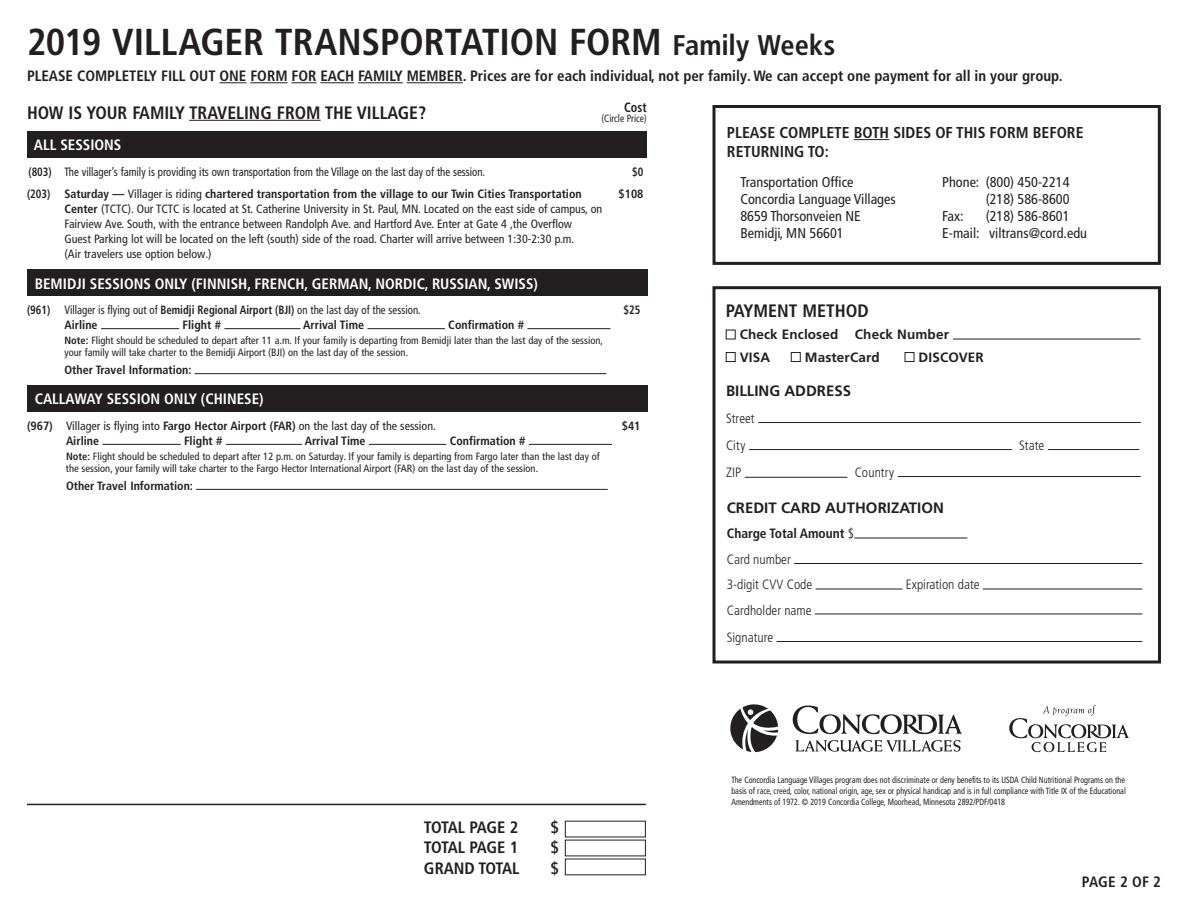
<style>
.page{position:relative;width:1188px;height:918px;background:#fff}
.page>*{position:absolute;margin:0;border:0;box-sizing:border-box;transform-origin:0 0}
.t1{font:700 condensed 37.5px "Frutiger LT Pro";letter-spacing:-.005em;color:#231f20}
.t2{font:700 condensed 18px "Frutiger LT Pro";color:#231f20}
.t3{font:700 condensed 16.5px "Frutiger LT Pro";letter-spacing:-.035em;color:#231f20}
.t4{font:700 condensed 16.5px "Frutiger LT Pro";color:#231f20}
.t5{font:700 condensed 15.75px "Frutiger LT Pro";color:#231f20}
.t6{font:700 condensed 15px "Frutiger LT Pro";color:#231f20}
.t7{font:700 condensed 15px "Frutiger LT Pro";color:#fff}
.t8{font:700 15px "Frutiger LT Pro";color:#231f20}
.t9{font:condensed 14.25px "Frutiger LT Pro";color:#231f20}
.t10{font:300 condensed 13.5px/27px "Frutiger LT Pro";color:#231f20}
.t11{font:700 13.5px/22.5px "Frutiger LT Pro";letter-spacing:.01em;color:#231f20}
.t12{font:700 condensed 13.5px "Frutiger LT Pro";color:#231f20}
.t13{font:700 condensed 13.5px "Frutiger LT Pro";color:#231f20;scale:.9 1}
.t14{font:condensed 12px/15px "Frutiger LT Pro";color:#231f20}
.t15{font:condensed 12px "Frutiger LT Pro";color:#231f20;scale:.9 1}
.t16{font:700 condensed 12px "Frutiger LT Pro";color:#231f20}
.t17{font:700 condensed 12px "Frutiger LT Pro";color:#231f20;scale:.9 1}
.t18{font:condensed 10.5px "Frutiger LT Pro";color:#231f20}
.t19{font:condensed 10.5px "Frutiger LT Pro";color:#231f20;scale:.9 1}
.t20{font:condensed 9px/10.8px "Frutiger LT Pro";color:#231f20;text-align:justify;scale:.9 1}
.s1{font-size:28.5px}
.s2{font-weight:700}
.s3{font-weight:400}
.s4{font-weight:300}
</style>
<div class="page">
<div style="left:712px;top:286px;width:449px;height:378px;border:3px solid #231f20"></div>
<hr style="left:953px;top:339px;width:188px;height:1px;background:#231f20">
<div style="left:726px;top:352px;width:10px;height:10px;border:1px solid #231f20"></div>
<div style="left:791px;top:352px;width:10px;height:10px;border:1px solid #231f20"></div>
<div style="left:905px;top:352px;width:9px;height:10px;border:1px solid #231f20"></div>
<hr style="left:758px;top:422px;width:383px;height:1px;background:#231f20">
<hr style="left:749px;top:449px;width:263px;height:1px;background:#231f20">
<hr style="left:1048px;top:449px;width:91px;height:1px;background:#231f20">
<hr style="left:745px;top:477px;width:102px;height:1px;background:#231f20">
<hr style="left:898px;top:476px;width:243px;height:1px;background:#231f20">
<hr style="left:854px;top:538px;width:113px;height:1px;background:#231f20">
<hr style="left:794px;top:563px;width:348px;height:1px;background:#231f20">
<hr style="left:816px;top:589px;width:87px;height:1px;background:#231f20">
<hr style="left:983px;top:589px;width:159px;height:1px;background:#231f20">
<hr style="left:815px;top:614px;width:327px;height:1px;background:#231f20">
<hr style="left:777px;top:641px;width:365px;height:1px;background:#231f20">
<svg style="left:793px;top:706px;width:169px;height:28px"></svg>
<svg style="left:730px;top:704px;width:48px;height:48px"></svg>
<svg style="left:795px;top:740px;width:166px;height:12px"></svg>
<svg style="left:1009px;top:705px;width:120px;height:47px"></svg>
<div style="left:27px;top:131px;width:619px;height:27px;background:#231f20"></div>
<div style="left:27px;top:270px;width:621px;height:26px;background:#231f20"></div>
<hr style="left:101px;top:328px;width:78px;height:1px;background:#231f20">
<hr style="left:224px;top:328px;width:76px;height:1px;background:#231f20">
<hr style="left:367px;top:328px;width:78px;height:1px;background:#231f20">
<hr style="left:527px;top:328px;width:83px;height:1px;background:#231f20">
<hr style="left:195px;top:373px;width:411px;height:1px;background:#231f20">
<div style="left:27px;top:385px;width:621px;height:27px;background:#231f20"></div>
<hr style="left:103px;top:444px;width:78px;height:1px;background:#231f20">
<hr style="left:226px;top:444px;width:76px;height:1px;background:#231f20">
<hr style="left:369px;top:444px;width:77px;height:1px;background:#231f20">
<hr style="left:529px;top:444px;width:83px;height:1px;background:#231f20">
<hr style="left:196px;top:489px;width:412px;height:1px;background:#231f20">
<hr style="left:189px;top:120px;width:132px;height:1px;background:#231f20">
<hr style="left:27px;top:804px;width:619px;height:1px;background:#231f20">
<hr style="left:854px;top:139px;width:35px;height:1px;background:#231f20">
<div style="left:712px;top:105px;width:449px;height:160px;border:3px solid #231f20"></div>
<svg style="left:220px;top:82px;width:26px;height:1px"></svg>
<hr style="left:250px;top:82px;width:38px;height:1px;background:#231f20">
<svg style="left:291px;top:82px;width:25px;height:1px"></svg>
<hr style="left:320px;top:82px;width:34px;height:1px;background:#231f20">
<hr style="left:358px;top:82px;width:45px;height:1px;background:#231f20">
<hr style="left:407px;top:82px;width:56px;height:1px;background:#231f20">
<p class="t1" style="left:27px;top:20px;width:810px">2019 VILLAGER TRANSPORTATION FORM <span class="s1">Family Weeks</span></p>
<p class="t6" style="left:27px;top:67px;width:1037px">PLEASE COMPLETELY FILL OUT ONE FORM FOR EACH FAMILY MEMBER. Prices are for each individual, not per family. We can accept one payment for all in your group.</p>
<p class="t2" style="left:27px;top:102px;width:401px">HOW IS YOUR FAMILY TRAVELING FROM THE VILLAGE?</p>
<p class="t13" style="left:624px;top:100px;width:27px">Cost</p>
<p class="t19" style="left:602px;top:112px;width:52px">(Circle Price)</p>
<p class="t7" style="left:34px;top:136px;width:89px">ALL SESSIONS</p>
<p class="t15" style="left:28px;top:164px;width:509px"><span class="s2">(803)</span> The villager’s family is providing its own transportation from the Village on the last day of the session.</p>
<p class="t17" style="left:632px;top:164px;width:14px">$0</p>
<p class="t17" style="left:27px;top:187px;width:618px">(203) Saturday — <span class="s3">Villager is riding</span> chartered transportation from the village to our Twin Cities Transportation</p>
<p class="t16" style="left:619px;top:187px;width:26px">$108</p>
<p class="t14" style="left:64px;top:201px;width:539px"><span class="s2">Center</span> (TCTC). Our TCTC is located at St. Catherine University in St. Paul, MN. Located on the east side of campus, on<br>Fairview Ave. South, with the entrance between Randolph Ave. and Hartford Ave. Enter at Gate 4 ,the Overflow<br>Guest Parking lot will be located on the left (south) side of the road. Charter will arrive between 1:30-2:30 p.m.</p>
<p class="t14" style="left:64px;top:246px;width:149px">(Air travelers use option below.)</p>
<p class="t7" style="left:35px;top:274px;width:505px">BEMIDJI SESSIONS ONLY (FINNISH, FRENCH, GERMAN, NORDIC, RUSSIAN, SWISS)</p>
<p class="t15" style="left:27px;top:303px;width:439px"><span class="s2">(961)</span> Villager is flying out of <span class="s2">Bemidji Regional Airport (BJI)</span> on the last day of the session.</p>
<p class="t17" style="left:624px;top:303px;width:20px">$25</p>
<p class="t16" style="left:64px;top:318px;width:35px">Airline</p>
<p class="t16" style="left:183px;top:318px;width:40px">Flight #</p>
<p class="t16" style="left:303px;top:318px;width:62px">Arrival Time</p>
<p class="t16" style="left:448px;top:318px;width:77px">Confirmation #</p>
<p class="t18" style="left:64px;top:334px;width:540px"><span class="s2">Note:</span> Flight should be scheduled to depart after 11 a.m. If your family is departing from Bemidji later than the last day of the session,</p>
<p class="t18" style="left:64px;top:346px;width:345px">your family will take charter to the Bemidji Airport (BJI) on the last day of the session.</p>
<p class="t16" style="left:64px;top:363px;width:129px">Other Travel Information:</p>
<p class="t7" style="left:35px;top:390px;width:230px">CALLAWAY SESSION ONLY (CHINESE)</p>
<p class="t14" style="left:27px;top:418px;width:411px"><span class="s2">(967)</span> Villager is flying into <span class="s2">Fargo Hector Airport (FAR)</span> on the last day of the session.</p>
<p class="t16" style="left:622px;top:418px;width:20px">$41</p>
<p class="t16" style="left:66px;top:433px;width:35px">Airline</p>
<p class="t16" style="left:184px;top:433px;width:40px">Flight #</p>
<p class="t16" style="left:305px;top:433px;width:62px">Arrival Time</p>
<p class="t16" style="left:450px;top:433px;width:77px">Confirmation #</p>
<p class="t18" style="left:66px;top:450px;width:535px"><span class="s2">Note:</span> Flight should be scheduled to depart after 12 p.m. on Saturday. If your family is departing from Fargo later than the last day of</p>
<p class="t18" style="left:66px;top:462px;width:474px">the session, your family will take charter to the Fargo Hector International Airport (FAR) on the last day of the session.</p>
<p class="t16" style="left:66px;top:478px;width:129px">Other Travel Information:</p>
<p class="t3" style="left:424px;top:818px;width:96px">TOTAL PAGE 2</p>
<p class="t3" style="left:550px;top:818px;width:10px">$</p>
<p class="t3" style="left:424px;top:838px;width:96px">TOTAL PAGE 1</p>
<p class="t3" style="left:550px;top:838px;width:10px">$</p>
<p class="t4" style="left:424px;top:859px;width:97px">GRAND TOTAL</p>
<p class="t3" style="left:550px;top:859px;width:10px">$</p>
<p class="t5" style="left:727px;top:123px;width:358px">PLEASE COMPLETE BOTH SIDES OF THIS FORM BEFORE</p>
<p class="t5" style="left:727px;top:143px;width:103px">RETURNING TO:</p>
<p class="t9" style="left:740px;top:173px;width:115px">Transportation Office</p>
<p class="t9" style="left:740px;top:191px;width:157px">Concordia Language Villages</p>
<p class="t9" style="left:740px;top:208px;width:122px">8659 Thorsonveien NE</p>
<p class="t9" style="left:740px;top:225px;width:105px">Bemidji, MN 56601</p>
<p class="t9" style="left:942px;top:173px;width:129px">Phone: (800) 450-2214</p>
<p class="t9" style="left:986px;top:191px;width:85px">(218) 586-8600</p>
<p class="t9" style="left:942px;top:208px;width:23px">Fax:</p>
<p class="t9" style="left:986px;top:208px;width:85px">(218) 586-8601</p>
<p class="t9" style="left:942px;top:225px;width:146px">E-mail: viltrans@cord.edu</p>
<p class="t2" style="left:726px;top:300px;width:145px">PAYMENT METHOD</p>
<p class="t11" style="left:740px;top:324px;width:211px">Check Enclosed Check Number<br>VISA</p>
<p class="t11" style="left:805px;top:346px;width:77px">MasterCard</p>
<p class="t11" style="left:919px;top:346px;width:67px">DISCOVER</p>
<p class="t8" style="left:726px;top:382px;width:127px">BILLING ADDRESS</p>
<p class="t10" style="left:726px;top:405px;width:30px">Street<br>City</p>
<p class="t10" style="left:726px;top:459px;width:17px">ZIP</p>
<p class="t10" style="left:855px;top:459px;width:41px">Country</p>
<p class="t8" style="left:727px;top:499px;width:219px">CREDIT CARD AUTHORIZATION</p>
<p class="t12" style="left:727px;top:526px;width:129px">Charge Total Amount <span class="s4">$</span></p>
<p class="t10" style="left:727px;top:547px;width:87px;line-height:25.5px">Card number<br>3-digit CVV Code</p>
<p class="t10" style="left:906px;top:571px;width:75px">Expiration date</p>
<p class="t10" style="left:727px;top:597px;width:86px">Cardholder name</p>
<p class="t10" style="left:727px;top:624px;width:48px">Signature</p>
<p class="t10" style="left:1019px;top:432px;width:27px">State</p>
<p class="t20" style="left:731px;top:775px;width:440px">The Concordia Language Villages program does not discriminate or deny benefits to its USDA Child Nutritional Programs on the basis of race, creed, color, national origin, age, sex or physical handicap and is in full compliance with Title IX of the Educational Amendments of 1972. © 2019 Concordia College, Moorhead, Minnesota 2892/PDF/0418</p>
<p class="t6" style="left:1082px;top:873px;width:81px">PAGE 2 OF 2</p>
</div>
